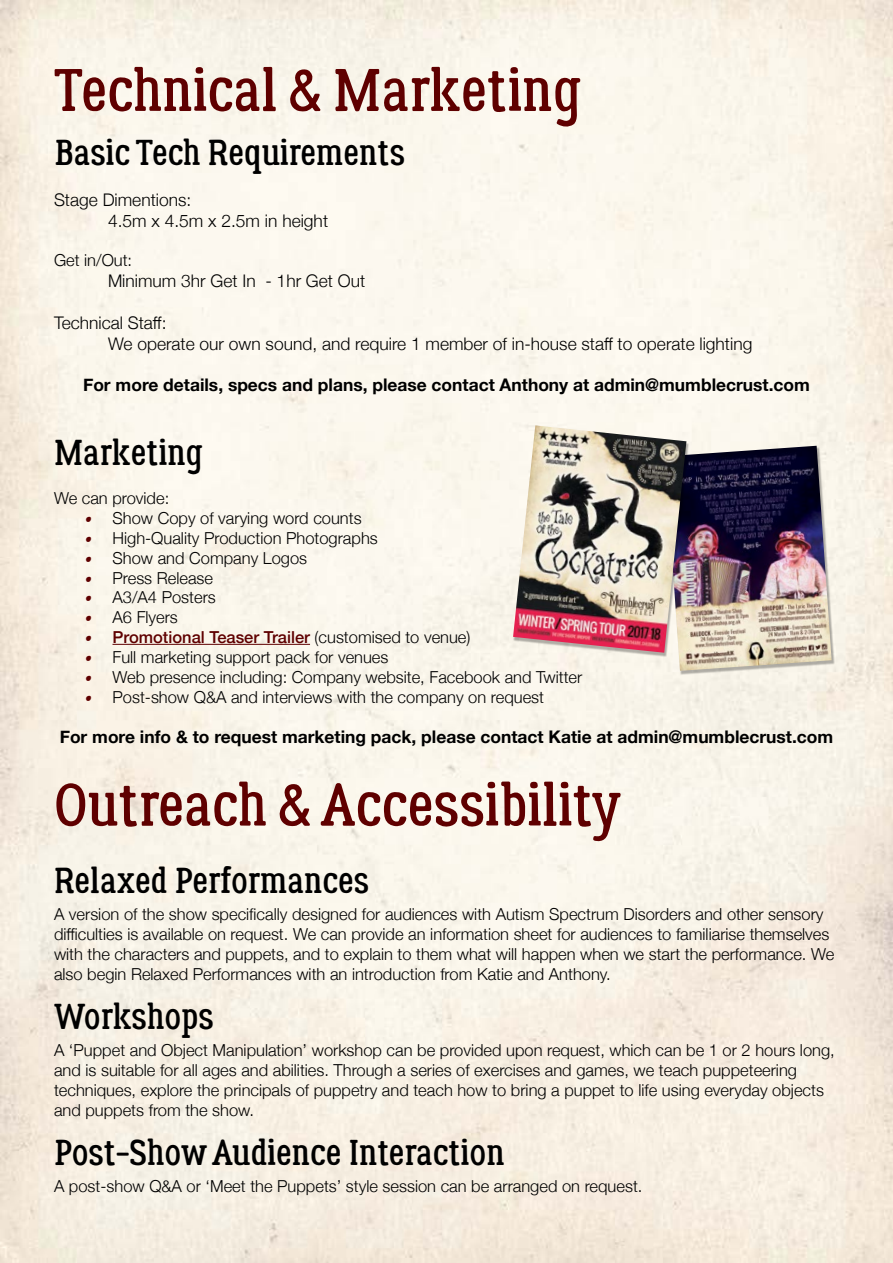
<style>
.page{position:relative;width:893px;height:1263px;background:#fff}
.page>*{position:absolute;margin:0;border:0;box-sizing:border-box;transform-origin:0 0}
.Goudy_40_Red{font:60px "Lumberjack";color:#5f0000}
.Helv_12{font:36px "Lumberjack";color:#000}
.Helv_12-2{font:300 17.4px "Helvetica Neue";color:#000}
.Helv_12-3{font:700 17.4px "Helvetica Neue";color:#000}
.Helv_12-4{font:300 16.5px/19.8px "Helvetica Neue";color:#000}
.t1{font:500 16.5px "Helvetica Neue";color:#5f0000}
.s1{font-family:"Pacifico";font-weight:400;color:#5f0000}
.s2{font-family:"Pacifico";font-weight:400}
.s3{font-weight:300;color:#000}
</style>
<div class="page">
<hr style="left:112px;top:644px;width:198px;height:1px;background:#5f0000">
<div style="left:665px;top:447px;width:169px;height:228px;background:#000;opacity:.3"></div>
<img style="left:665px;top:446px;width:167px;height:225px">
<div style="left:513px;top:427px;width:176px;height:230px;background:#000;opacity:.3"></div>
<img style="left:513px;top:425px;width:173px;height:228px">
<p class="Goudy_40_Red" style="left:54px;top:53px;width:529px">Technical &amp; Marketing</p>
<p class="Helv_12" style="left:54px;top:130px;width:353px">Basic Tech Requirements</p>
<p class="Helv_12-2" style="left:54px;top:185px;width:139px">Stage Dimentions:</p>
<p class="Helv_12-2" style="left:108px;top:206px;width:222px">4.5m x 4.5m x 2.5m in height</p>
<p class="Helv_12-4" style="left:54px;top:249px;width:80px">Get in/Out:</p>
<p class="Helv_12-2" style="left:108px;top:267px;width:259px">Minimum 3hr Get In - 1hr Get Out</p>
<p class="Helv_12-2" style="left:54px;top:309px;width:114px">Technical Staff:</p>
<p class="Helv_12-2" style="left:108px;top:329px;width:646px">We operate our own sound, and require 1 member of in-house staff to operate lighting</p>
<p class="Helv_12-3" style="left:83px;top:372px;width:728px">For more details, specs and plans, please contact Anthony at admin@mumblecrust.com</p>
<p class="Helv_12" style="left:54px;top:430px;width:151px">Marketing</p>
<p class="Helv_12-4" style="left:54px;top:487px;width:117px">We can provide:</p>
<p class="Helv_12-4" style="left:84px;top:507px;width:279px"><span class="s1">•</span> Show Copy of varying word counts</p>
<p class="Helv_12-4" style="left:84px;top:527px;width:295px"><span class="s1">•</span> High-Quality Production Photographs</p>
<p class="Helv_12-4" style="left:84px;top:547px;width:225px"><span class="s1">•</span> Show and Company Logos</p>
<p class="Helv_12-4" style="left:84px;top:567px;width:131px"><span class="s1">•</span> Press Release</p>
<p class="Helv_12-4" style="left:84px;top:586px;width:133px"><span class="s1">•</span> A3/A4 Posters</p>
<p class="Helv_12-4" style="left:84px;top:606px;width:95px"><span class="s1">•</span> A6 Flyers</p>
<p class="t1" style="left:84px;top:624px;width:388px"><span class="s2">•</span> Promotional Teaser Trailer <span class="s3">(customised to venue)</span></p>
<p class="Helv_12-4" style="left:84px;top:646px;width:306px"><span class="s1">•</span> Full marketing support pack for venues</p>
<p class="Helv_12-4" style="left:84px;top:666px;width:500px"><span class="s1">•</span> Web presence including: Company website, Facebook and Twitter</p>
<p class="Helv_12-4" style="left:84px;top:685px;width:462px"><span class="s1">•</span> Post-show Q&amp;A and interviews with the company on request</p>
<p class="Helv_12-3" style="left:60px;top:723px;width:775px">For more info &amp; to request marketing pack, please contact Katie at admin@mumblecrust.com</p>
<p class="Goudy_40_Red" style="left:54px;top:768px;width:569px">Outreach &amp; Accessibility</p>
<p class="Helv_12" style="left:54px;top:858px;width:317px">Relaxed Performances</p>
<p class="Helv_12-4" style="left:54px;top:903px;width:782px">A version of the show specifically designed for audiences with Autism Spectrum Disorders and other sensory difficulties is available on request. We can provide an information sheet for audiences to familiarise themselves with the characters and puppets, and to explain to them what will happen when we start the performance. We also begin Relaxed Performances with an introduction from Katie and Anthony.</p>
<p class="Helv_12" style="left:54px;top:994px;width:161px">Workshops</p>
<p class="Helv_12-4" style="left:54px;top:1039px;width:782px">A ‘Puppet and Object Manipulation’ workshop can be provided upon request, which can be 1 or 2 hours long, and is suitable for all ages and abilities. Through a series of exercises and games, we teach puppeteering techniques, explore the principals of puppetry and teach how to bring a puppet to life using everyday objects and puppets from the show.</p>
<p class="Helv_12" style="left:54px;top:1130px;width:452px">Post-Show Audience Interaction</p>
<p class="Helv_12-4" style="left:54px;top:1175px;width:590px">A post-show Q&amp;A or ‘Meet the Puppets’ style session can be arranged on request.</p>
</div>
